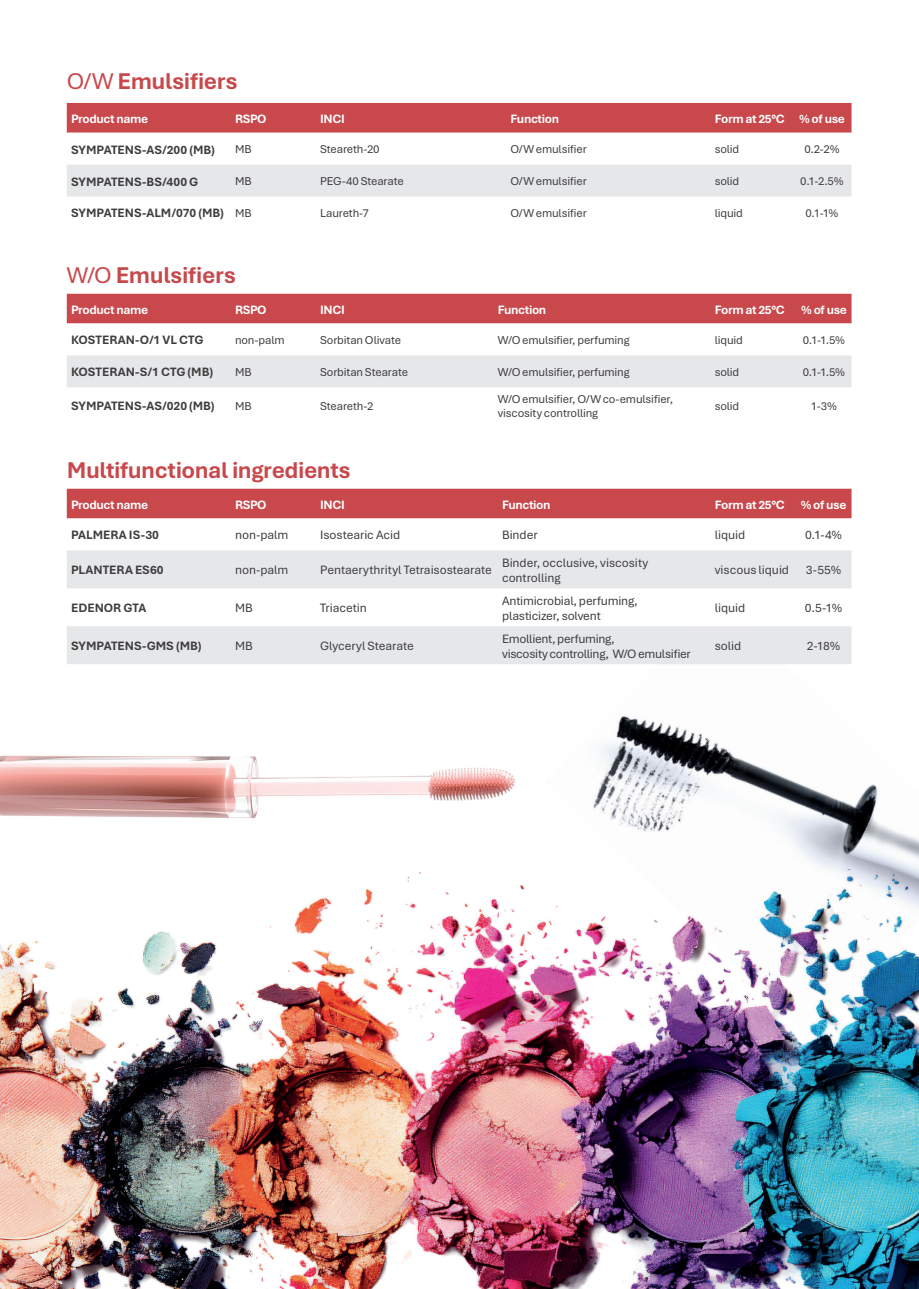
<style>
.page{position:relative;width:919px;height:1289px;background:#fff}
.page>*{position:absolute;margin:0;border:0;box-sizing:border-box;transform-origin:0 0}
.t1{font:700 24px "Aptos";letter-spacing:-.02em;color:#c8484c}
.t2{font:12.75px/15.3px "Aptos";letter-spacing:-.005em;color:#3e3e3f}
.t3{font:700 12.75px "Aptos";color:#3e3e3f}
.t4{font:700 12.75px "Aptos";letter-spacing:-.03em;color:#fff}
.t5{font:12.75px/15.3px "Aptos";letter-spacing:-.025em;color:#3e3e3f}
.t6{font:12px/14.4px "Aptos";letter-spacing:-.01em;color:#3e3e3f}
.s1{font-weight:400}
.s2{font-weight:400;font-size:12px}
</style>
<div class="page">
<img style="left:0;top:872px;width:918px;height:416px">
<img style="left:0;top:755px;width:515px;height:64px">
<img style="left:545px;top:626px;width:373px;height:409px">
<div style="left:67px;top:103px;width:784px;height:30px;background:#c8484c"></div>
<svg style="left:67px;top:196px;width:784px;height:1px"></svg>
<div style="left:67px;top:165px;width:784px;height:31px;background:#e6e7e9"></div>
<div style="left:67px;top:294px;width:784px;height:29px;background:#c8484c"></div>
<svg style="left:67px;top:323px;width:784px;height:1px"></svg>
<div style="left:67px;top:355px;width:784px;height:32px;background:#e6e7e9"></div>
<div style="left:67px;top:488px;width:784px;height:30px;background:#c8484c"></div>
<svg style="left:67px;top:518px;width:784px;height:1px"></svg>
<svg style="left:67px;top:550px;width:784px;height:114px;fill:#e6e7e9"></svg>
<h1 class="t1" style="left:67px;top:65px;width:172px"><span class="s1">O/W</span> Emulsifiers</h1>
<p class="t4" style="left:71px;top:110px;width:79px">Product name</p>
<p class="t4" style="left:235px;top:110px;width:33px">RSPO</p>
<p class="t4" style="left:320px;top:110px;width:26px">INCI</p>
<p class="t4" style="left:510px;top:110px;width:50px">Function</p>
<p class="t4" style="left:714px;top:110px;width:132px">Form at 25°C % of use</p>
<p class="t3" style="left:71px;top:141px;width:145px">SYMPATENS-AS/200 (MB)</p>
<p class="t6" style="left:235px;top:142px;width:18px">MB</p>
<p class="t6" style="left:320px;top:142px;width:61px">Steareth-20</p>
<p class="t6" style="left:510px;top:142px;width:78px">O/W emulsifier</p>
<p class="t6" style="left:714px;top:142px;width:26px">solid</p>
<p class="t6" style="left:804px;top:142px;width:37px">0.2-2%</p>
<p class="t3" style="left:71px;top:173px;width:129px">SYMPATENS-BS/400 G</p>
<p class="t6" style="left:235px;top:173px;width:18px">MB</p>
<p class="t6" style="left:320px;top:173px;width:85px">PEG-40 Stearate</p>
<p class="t6" style="left:510px;top:173px;width:78px">O/W emulsifier</p>
<p class="t6" style="left:714px;top:173px;width:26px">solid</p>
<p class="t6" style="left:800px;top:173px;width:45px">0.1-2.5%</p>
<p class="t3" style="left:71px;top:204px;width:182px">SYMPATENS-ALM/070 (MB) <span class="s2">MB</span></p>
<p class="t6" style="left:320px;top:205px;width:50px">Laureth-7</p>
<p class="t6" style="left:510px;top:205px;width:78px">O/W emulsifier</p>
<p class="t6" style="left:714px;top:205px;width:30px">liquid</p>
<p class="t6" style="left:805px;top:205px;width:34px">0.1-1%</p>
<h1 class="t1" style="left:67px;top:259px;width:171px"><span class="s1">W/O</span> Emulsifiers</h1>
<p class="t4" style="left:71px;top:301px;width:79px">Product name</p>
<p class="t4" style="left:235px;top:301px;width:33px">RSPO</p>
<p class="t4" style="left:320px;top:301px;width:26px">INCI</p>
<p class="t4" style="left:497px;top:301px;width:50px">Function</p>
<p class="t4" style="left:714px;top:301px;width:71px">Form at 25°C</p>
<p class="t4" style="left:801px;top:301px;width:47px">% of use</p>
<p class="t3" style="left:71px;top:331px;width:134px">KOSTERAN-O/1 VL CTG</p>
<p class="t6" style="left:235px;top:332px;width:51px">non-palm</p>
<p class="t6" style="left:320px;top:332px;width:82px">Sorbitan Olivate</p>
<p class="t6" style="left:497px;top:332px;width:133px">W/O emulsifier, perfuming</p>
<p class="t6" style="left:714px;top:332px;width:30px">liquid</p>
<p class="t6" style="left:802px;top:332px;width:44px">0.1-1.5%</p>
<p class="t3" style="left:71px;top:363px;width:143px">KOSTERAN-S/1 CTG (MB)</p>
<p class="t6" style="left:235px;top:364px;width:18px">MB</p>
<p class="t6" style="left:320px;top:364px;width:89px">Sorbitan Stearate</p>
<p class="t6" style="left:497px;top:364px;width:133px">W/O emulsifier, perfuming</p>
<p class="t6" style="left:714px;top:364px;width:26px">solid</p>
<p class="t6" style="left:802px;top:364px;width:44px">0.1-1.5%</p>
<p class="t3" style="left:71px;top:397px;width:145px">SYMPATENS-AS/020 (MB)</p>
<p class="t6" style="left:235px;top:398px;width:18px">MB</p>
<p class="t6" style="left:320px;top:398px;width:55px">Steareth-2</p>
<p class="t6" style="left:497px;top:391px;width:177px">W/O emulsifier, O/W co-emulsifier, viscosity controlling</p>
<p class="t6" style="left:714px;top:398px;width:26px">solid</p>
<p class="t6" style="left:810px;top:398px;width:28px">1-3%</p>
<h1 class="t1" style="left:67px;top:454px;width:286px">Multifunctional ingredients</h1>
<p class="t4" style="left:71px;top:495px;width:79px">Product name</p>
<p class="t4" style="left:235px;top:495px;width:33px">RSPO</p>
<p class="t4" style="left:320px;top:495px;width:26px">INCI</p>
<p class="t4" style="left:502px;top:495px;width:50px">Function</p>
<p class="t4" style="left:714px;top:495px;width:133px">Form at 25°C % of use</p>
<p class="t3" style="left:71px;top:526px;width:90px">PALMERA IS-30</p>
<p class="t2" style="left:235px;top:527px;width:55px">non-palm</p>
<p class="t2" style="left:320px;top:527px;width:82px">Isostearic Acid</p>
<p class="t2" style="left:502px;top:527px;width:37px">Binder</p>
<p class="t2" style="left:714px;top:527px;width:32px">liquid</p>
<p class="t2" style="left:805px;top:527px;width:39px">0.1-4%</p>
<p class="t3" style="left:71px;top:561px;width:94px">PLANTERA ES60</p>
<p class="t2" style="left:235px;top:562px;width:55px">non-palm</p>
<p class="t2" style="left:320px;top:562px;width:173px">Pentaerythrityl Tetraisostearate</p>
<p class="t2" style="left:502px;top:554px;width:148px">Binder, occlusive, viscosity controlling</p>
<p class="t2" style="left:714px;top:562px;width:76px">viscous liquid</p>
<p class="t2" style="left:805px;top:562px;width:37px">3-55%</p>
<p class="t3" style="left:71px;top:599px;width:77px">EDENOR GTA</p>
<p class="t2" style="left:235px;top:600px;width:19px">MB</p>
<p class="t2" style="left:320px;top:600px;width:48px">Triacetin</p>
<p class="t2" style="left:502px;top:592px;width:137px">Antimicrobial, perfuming, plasticizer, solvent</p>
<p class="t2" style="left:714px;top:600px;width:32px">liquid</p>
<p class="t2" style="left:804px;top:600px;width:39px">0.5-1%</p>
<p class="t3" style="left:71px;top:637px;width:132px">SYMPATENS-GMS (MB)</p>
<p class="t2" style="left:235px;top:638px;width:19px">MB</p>
<p class="t2" style="left:320px;top:638px;width:95px">Glyceryl Stearate</p>
<p class="t5" style="left:502px;top:630px;width:190px">Emollient, perfuming,<br>viscosity controlling, W/O emulsifier</p>
<p class="t2" style="left:714px;top:638px;width:28px">solid</p>
<p class="t2" style="left:806px;top:638px;width:35px">2-18%</p>
</div>
